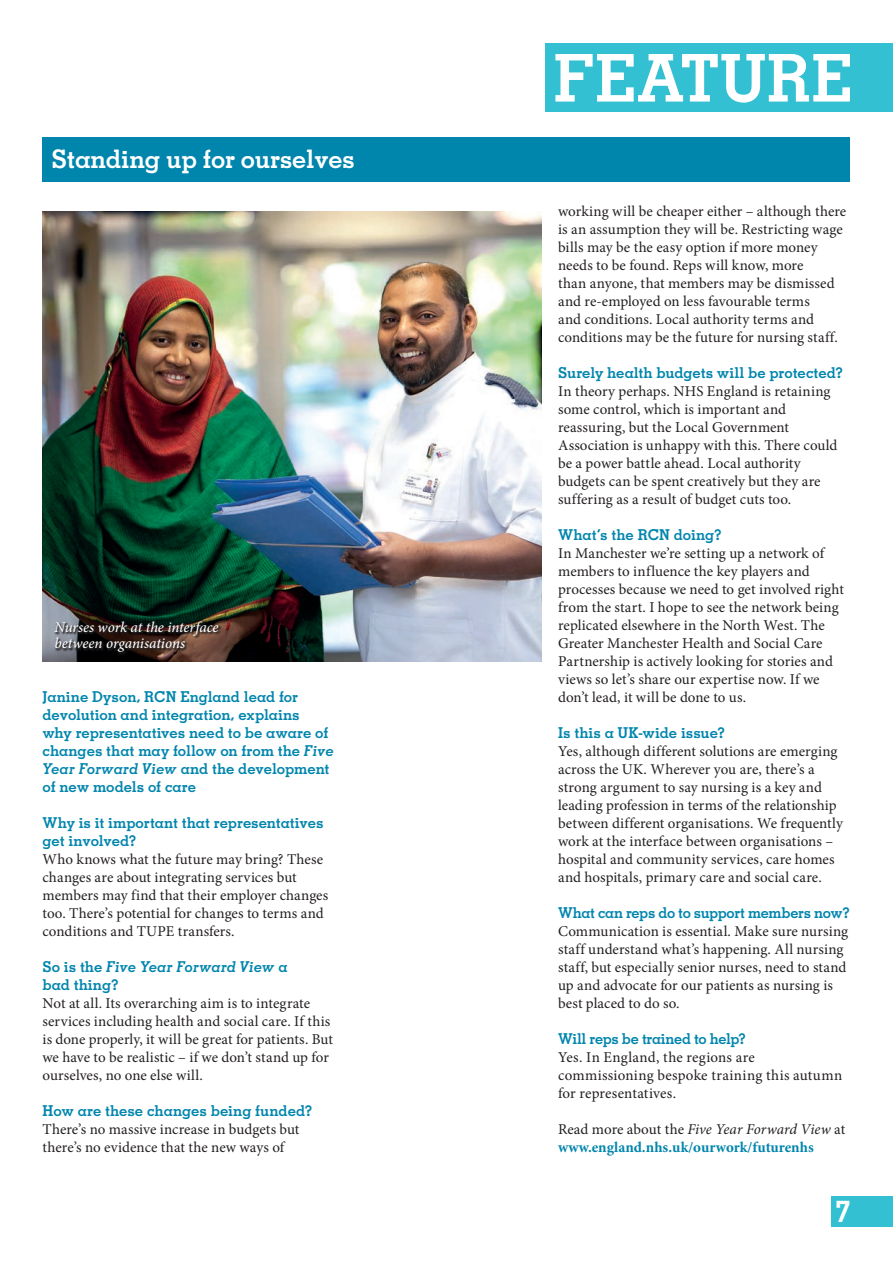
<style>
.page{position:relative;width:893px;height:1263px;background:#fff}
.page>*{position:absolute;margin:0;border:0;box-sizing:border-box;transform-origin:0 0}
.t1{font:700 65.85px "Memphis LT Std";letter-spacing:.005em;color:#fff}
.t2{font:700 30px "Memphis LT Std";color:#fff}
.t3{font:700 25.5px "Memphis LT Std";letter-spacing:-.01em;color:#fff}
.t4{font:15px/18px "Minion Pro";letter-spacing:.005em;color:#231f20}
.t5{font:700 15px/18px "Memphis LT Std";letter-spacing:-.005em;color:#0085ad}
.t6{font:700 15px/18px "Minion Pro";color:#0085ad}
.t7{font:italic 500 15px/16.5px "Minion Pro";letter-spacing:-.005em;color:#fff}
.t8{font:italic 700 15px/18px "Memphis LT Std";letter-spacing:-.005em;color:#0085ad}
.t9{font:700 15px "Memphis LT Std";letter-spacing:-.025em;color:#0085ad}
.s1{font-style:italic}
.s2{font-style:normal}
.s3{font-weight:400;color:#231f20}
.s4{font-weight:400;font-style:italic;color:#231f20}
</style>
<div class="page">
<div style="left:545px;top:44px;width:348px;height:68px;background:#32c0d2"></div>
<div style="left:43px;top:137px;width:807px;height:44px;background:#0085ad"></div>
<div style="left:831px;top:1196px;width:62px;height:30px;background:#32c0d2"></div>
<img style="left:43px;top:211px;width:499px;height:451px">
<div style="left:54px;top:621px;width:168px;height:34px;background:#231f20;opacity:.75"></div>
<h3 class="t3" style="left:52px;top:143px;width:305px">Standing up for ourselves</h3>
<p class="t7" style="left:55px;top:619px;width:166px">Nurses work at the interface between organisations</p>
<p class="t5" style="left:43px;top:687px;width:293px">Janine Dyson, RCN England lead for devolution and integration, explains<br>why representatives need to be aware of changes that may follow on from the <span class="s1">Five Year Forward View</span> and the development of new models of care</p>
<p class="t5" style="left:43px;top:813px;width:283px">Why is it important that representatives get involved?</p>
<p class="t4" style="left:43px;top:850px;width:287px">Who knows what the future may bring? These changes are about integrating services but members may find that their employer changes too. There’s potential for changes to terms and conditions and TUPE transfers.</p>
<p class="t8" style="left:43px;top:958px;width:247px"><span class="s2">So is the</span> Five Year Forward View <span class="s2">a bad thing?</span></p>
<p class="t4" style="left:43px;top:994px;width:292px">Not at all. Its overarching aim is to integrate services including health and social care. If this is done properly, it will be great for patients. But we have to be realistic – if we don’t stand up for ourselves, no one else will.</p>
<p class="t5" style="left:43px;top:1101px;width:271px">How are these changes being funded?</p>
<p class="t4" style="left:43px;top:1120px;width:258px">There’s no massive increase in budgets but there’s no evidence that the new ways of</p>
<h1 class="t1" style="left:554px;top:37px;width:300px">FEATURE</h1>
<p class="t4" style="left:558px;top:202px;width:290px">working will be cheaper either – although there is an assumption they will be. Restricting wage bills may be the easy option if more money needs to be found. Reps will know, more<br>than anyone, that members may be dismissed and re-employed on less favourable terms<br>and conditions. Local authority terms and conditions may be the future for nursing staff.</p>
<p class="t5" style="left:558px;top:363px;width:286px">Surely health budgets will be protected?</p>
<p class="t4" style="left:558px;top:382px;width:281px">In theory perhaps. NHS England is retaining some control, which is important and reassuring, but the Local Government Association is unhappy with this. There could be a power battle ahead. Local authority budgets can be spent creatively but they are suffering as a result of budget cuts too.</p>
<p class="t5" style="left:558px;top:525px;width:165px">What’s the RCN doing?</p>
<p class="t4" style="left:558px;top:544px;width:287px">In Manchester we’re setting up a network of members to influence the key players and processes because we need to get involved right from the start. I hope to see the network being replicated elsewhere in the North West. The Greater Manchester Health and Social Care Partnership is actively looking for stories and views so let’s share our expertise now. If we don’t lead, it will be done to us.</p>
<p class="t5" style="left:558px;top:723px;width:168px">Is this a UK-wide issue?</p>
<p class="t4" style="left:558px;top:742px;width:286px">Yes, although different solutions are emerging across the UK. Wherever you are, there’s a strong argument to say nursing is a key and leading profession in terms of the relationship between different organisations. We frequently work at the interface between organisations – hospital and community services, care homes and hospitals, primary care and social care.</p>
<p class="t9" style="left:558px;top:903px;width:293px">What can reps do to support members now?</p>
<p class="t4" style="left:558px;top:922px;width:292px">Communication is essential. Make sure nursing staff understand what’s happening. All nursing staff, but especially senior nurses, need to stand up and advocate for our patients as nursing is best placed to do so.</p>
<p class="t5" style="left:558px;top:1029px;width:189px">Will reps be trained to help?</p>
<p class="t4" style="left:558px;top:1048px;width:286px">Yes. In England, the regions are commissioning bespoke training this autumn for representatives.</p>
<p class="t6" style="left:558px;top:1120px;width:289px"><span class="s3">Read more about the</span> <span class="s4">Five Year Forward View</span> <span class="s3">at </span>www.england.nhs.uk/ourwork/futurenhs</p>
<h2 class="t2" style="left:836px;top:1193px;width:16px">7</h2>
</div>
